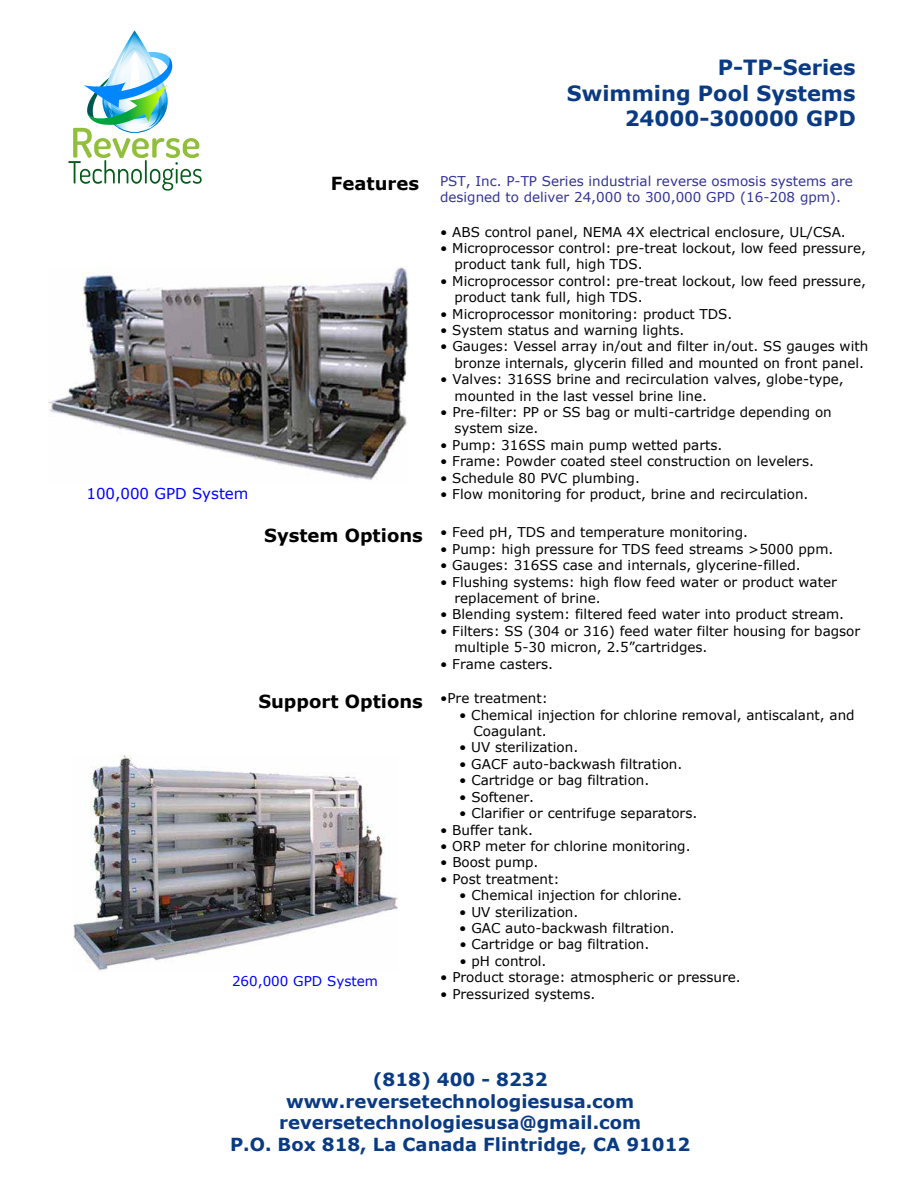
<style>
.page{position:relative;width:918px;height:1188px;background:#fff}
.page>*{position:absolute;margin:0;border:0;box-sizing:border-box;transform-origin:0 0}
.t1{font:700 21px/25.5px "Verdana";color:#093a83;text-align:right}
.t2{font:700 18px/21.6px "Verdana";color:#093a83;text-align:center}
.t3{font:700 18px "Verdana";color:#000}
.t4{font:15px "Verdana";color:#00f}
.t5{font:13.5px/16.4px "Verdana";color:#000}
.t6{font:13.5px/16.4px "Verdana";color:#33339a}
.t7{font:13.5px "Verdana";color:#00f}
.s1{font-weight:700;font-size:18px}
</style>
<div class="page">
<img style="left:49px;top:267px;width:360px;height:213px">
<img style="left:74px;top:755px;width:324px;height:216px">
<svg style="left:68px;top:35px;width:134px;height:156px"></svg>
<h1 class="t1" style="left:567px;top:54px;width:290px">P-TP-Series<br>Swimming Pool Systems<br>24000-300000 GPD</h1>
<p class="t6" style="left:440px;top:172px;width:414px">PST, Inc. P-TP Series industrial reverse osmosis systems are designed to deliver 24,000 to 300,000 GPD (16-208 gpm).</p>
<p class="t5" style="left:440px;top:223px;width:407px">• ABS control panel, NEMA 4X electrical enclosure, UL/CSA.</p>
<p class="t5" style="left:455px;top:240px;width:413px;text-indent:-14px">• Microprocessor control: pre-treat lockout, low feed pressure, product tank full, high TDS.</p>
<p class="t5" style="left:455px;top:273px;width:413px;text-indent:-14px">• Microprocessor control: pre-treat lockout, low feed pressure, product tank full, high TDS.</p>
<p class="t5" style="left:440px;top:305px;width:294px">• Microprocessor monitoring: product TDS.</p>
<p class="t5" style="left:440px;top:322px;width:246px">• System status and warning lights.</p>
<p class="t5" style="left:455px;top:338px;width:415px;text-indent:-14px">• Gauges: Vessel array in/out and filter in/out. SS gauges with bronze internals, glycerin filled and mounted on front panel.</p>
<p class="t5" style="left:455px;top:371px;width:391px;text-indent:-14px">• Valves: 316SS brine and recirculation valves, globe-type, mounted in the last vessel brine line.</p>
<p class="t5" style="left:454px;top:404px;width:379px;text-indent:-14px">• Pre-filter: PP or SS bag or multi-cartridge depending on system size.</p>
<p class="t5" style="left:440px;top:437px;width:284px">• Pump: 316SS main pump wetted parts.</p>
<p class="t5" style="left:440px;top:453px;width:375px">• Frame: Powder coated steel construction on levelers.</p>
<p class="t5" style="left:440px;top:469px;width:201px">• Schedule 80 PVC plumbing.</p>
<p class="t5" style="left:440px;top:486px;width:370px">• Flow monitoring for product, brine and recirculation.</p>
<p class="t5" style="left:264px;top:524px;width:485px"><span class="s1">System Options</span> • Feed pH, TDS and temperature monitoring.</p>
<p class="t5" style="left:440px;top:541px;width:395px">• Pump: high pressure for TDS feed streams &gt;5000 ppm.</p>
<p class="t5" style="left:440px;top:557px;width:362px">• Gauges: 316SS case and internals, glycerine-filled.</p>
<p class="t5" style="left:455px;top:573px;width:384px;text-indent:-14px">• Flushing systems: high flow feed water or product water replacement of brine.</p>
<p class="t5" style="left:440px;top:606px;width:406px">• Blending system: filtered feed water into product stream.</p>
<p class="t5" style="left:455px;top:623px;width:407px;text-indent:-14px">• Filters: SS (304 or 316) feed water filter housing for bagsor multiple 5-30 micron, 2.5”cartridges.</p>
<p class="t5" style="left:440px;top:655px;width:114px">• Frame casters.</p>
<h2 class="t3" style="left:258px;top:689px;width:166px">Support Options</h2>
<h2 class="t3" style="left:331px;top:171px;width:90px">Features</h2>
<p class="t4" style="left:86px;top:483px;width:164px">100,000 GPD System</p>
<p class="t5" style="left:440px;top:690px;width:109px">•Pre treatment:</p>
<p class="t5" style="left:473px;top:707px;width:383px;text-indent:-14px">• Chemical injection for chlorine removal, antiscalant, and<br>Coagulant.</p>
<p class="t5" style="left:459px;top:739px;width:121px">• UV sterilization.</p>
<p class="t5" style="left:459px;top:756px;width:225px">• GACF auto-backwash filtration.</p>
<p class="t5" style="left:459px;top:772px;width:192px">• Cartridge or bag filtration.</p>
<p class="t5" style="left:459px;top:788px;width:76px">• Softener.</p>
<p class="t5" style="left:459px;top:805px;width:240px">• Clarifier or centrifuge separators.</p>
<p class="t5" style="left:440px;top:821px;width:94px">• Buffer tank.</p>
<p class="t5" style="left:440px;top:838px;width:252px">• ORP meter for chlorine monitoring.</p>
<p class="t5" style="left:440px;top:854px;width:100px">• Boost pump.</p>
<p class="t5" style="left:440px;top:871px;width:121px">• Post treatment:</p>
<p class="t5" style="left:459px;top:887px;width:224px">• Chemical injection for chlorine.</p>
<p class="t5" style="left:459px;top:903px;width:121px">• UV sterilization.</p>
<p class="t5" style="left:459px;top:920px;width:217px">• GAC auto-backwash filtration.</p>
<p class="t5" style="left:459px;top:936px;width:192px">• Cartridge or bag filtration.</p>
<p class="t5" style="left:459px;top:953px;width:89px">• pH control.</p>
<p class="t5" style="left:440px;top:969px;width:302px">• Product storage: atmospheric or pressure.</p>
<p class="t5" style="left:440px;top:985px;width:157px">• Pressurized systems.</p>
<p class="t7" style="left:232px;top:971px;width:147px">260,000 GPD System</p>
<h2 class="t2" style="left:230px;top:1068px;width:462px">(818) 400 - 8232 www.reversetechnologiesusa.com reversetechnologiesusa@gmail.com<br>P.O. Box 818, La Canada Flintridge, CA 91012</h2>
</div>
